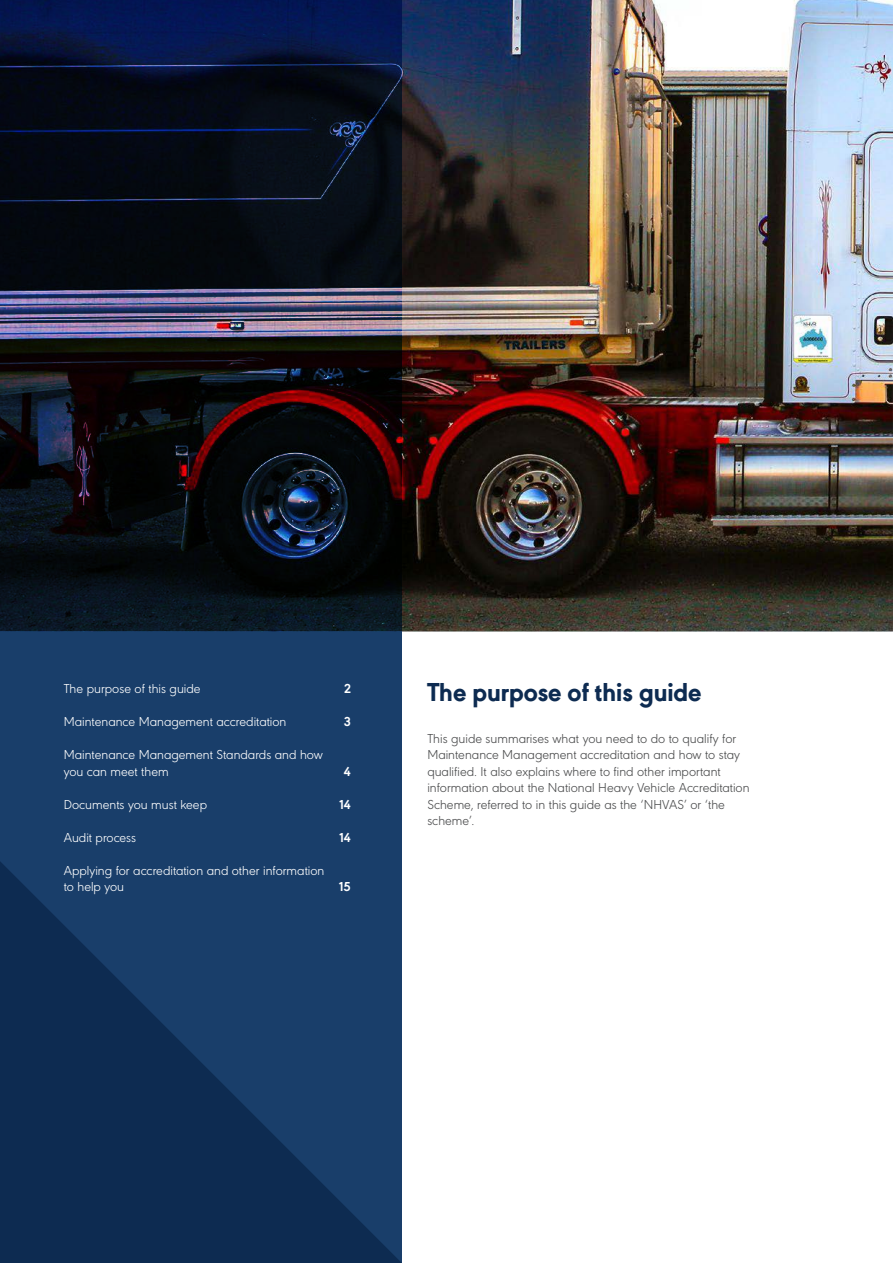
<style>
.page{position:relative;width:893px;height:1263px;background:#fff}
.page>*{position:absolute;margin:0;border:0;box-sizing:border-box;transform-origin:0 0}
.t1{font:800 27px "URW Geometric";color:#0d2b51}
.t2{font:300 13.5px/16.5px "URW Geometric";color:#4b4c4d}
.t3{font:300 13.5px/16.5px "URW Geometric";color:#fff}
.t4{font:700 13.5px "URW Geometric";color:#fff}
</style>
<div class="page">
<img style="left:402px;top:0;width:491px;height:631px">
<svg style="left:0;top:0;width:402px;height:861px;background:#131f36"></svg>
<svg style="left:0;top:861px;width:402px;height:402px;background:#12345d"></svg>
<p class="t3" style="left:64px;top:679px;width:138px">The purpose of this guide</p>
<p class="t4" style="left:344px;top:678px;width:8px">2</p>
<p class="t3" style="left:64px;top:712px;width:224px">Maintenance Management accreditation</p>
<p class="t4" style="left:344px;top:711px;width:8px">3</p>
<p class="t3" style="left:64px;top:745px;width:261px">Maintenance Management Standards and how you can meet them</p>
<p class="t4" style="left:344px;top:761px;width:9px">4</p>
<p class="t3" style="left:64px;top:795px;width:145px">Documents you must keep</p>
<p class="t4" style="left:339px;top:794px;width:13px">14</p>
<p class="t3" style="left:64px;top:828px;width:74px">Audit process</p>
<p class="t4" style="left:339px;top:827px;width:13px">14</p>
<p class="t3" style="left:64px;top:861px;width:262px">Applying for accreditation and other information to help you</p>
<p class="t4" style="left:339px;top:876px;width:13px">15</p>
<h1 class="t1" style="left:427px;top:672px;width:276px">The purpose of this guide</h1>
<p class="t2" style="left:427px;top:729px;width:324px">This guide summarises what you need to do to qualify for Maintenance Management accreditation and how to stay qualified. It also explains where to find other important information about the National Heavy Vehicle Accreditation Scheme, referred to in this guide as the ‘NHVAS’ or ‘the scheme’.</p>
</div>
